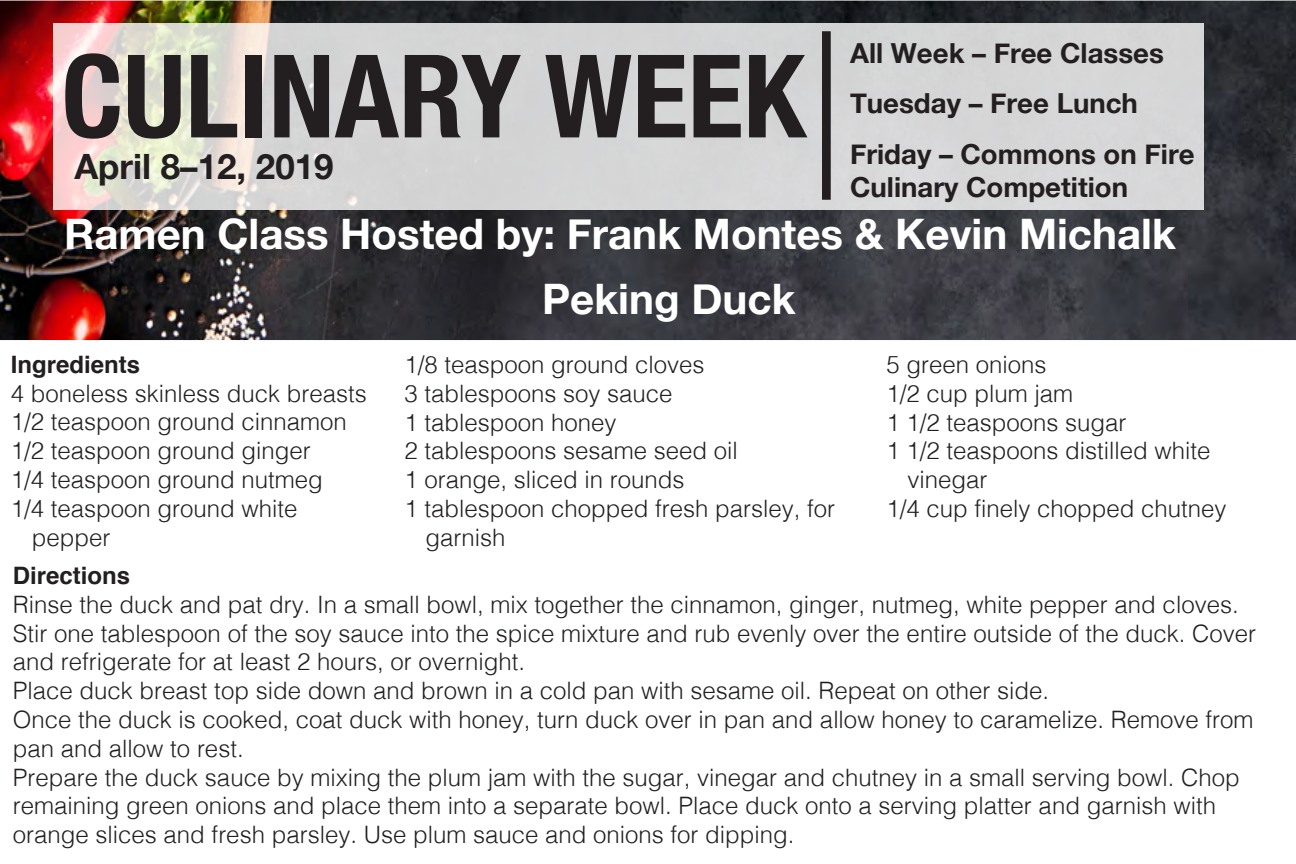
<style>
.page{position:relative;width:1296px;height:864px;background:#fff}
.page>*{position:absolute;margin:0;border:0;box-sizing:border-box;transform-origin:0 0}
.t1{font:700 condensed 115.5px "Helvetica Neue";color:#231f20}
.t2{font:700 42px/65.4px "Helvetica Neue";color:#fff}
.t3{font:700 34.8px "Helvetica Neue";color:#231f20}
.t4{font:700 27.6px/50.7px "Helvetica Neue";color:#231f20}
.t5{font:300 24px/28.8px "Helvetica";color:#231f20}
.t6{font:700 24px "Helvetica";color:#231f20}
</style>
<div class="page">
<img style="left:0;top:1px;width:1296px;height:339px">
<svg style="left:53px;top:23px;width:1151px;height:187px;background:#d8d7d6"></svg>
<div style="left:822px;top:31px;width:9px;height:169px;background:#231f20"></div>
<h1 class="t1" style="left:61px;top:0;width:745px">CULINARY WEEK</h1>
<h3 class="t3" style="left:74px;top:140px;width:261px">April 8–12, 2019</h3>
<p class="t4" style="left:850px;top:28px;width:346px">All Week – Free Classes<br>Tuesday – Free Lunch<br>Friday – Commons on Fire</p>
<p class="t4" style="left:850px;top:163px;width:280px">Culinary Competition</p>
<h2 class="t2" style="left:542px;top:203px;width:636px;text-indent:-478px">Ramen Class Hosted by: Frank Montes &amp; Kevin Michalk<br>Peking Duck</h2>
<p class="t6" style="left:11px;top:345px;width:131px">Ingredients</p>
<p class="t5" style="left:11px;top:377px;width:358px">4 boneless skinless duck breasts</p>
<p class="t5" style="left:11px;top:406px;width:338px">1/2 teaspoon ground cinnamon</p>
<p class="t5" style="left:11px;top:435px;width:302px">1/2 teaspoon ground ginger</p>
<p class="t5" style="left:11px;top:463px;width:314px">1/4 teaspoon ground nutmeg</p>
<p class="t5" style="left:11px;top:492px;width:288px">1/4 teaspoon ground white</p>
<p class="t5" style="left:32px;top:521px;width:80px">pepper</p>
<p class="t5" style="left:404px;top:348px;width:302px">1/8 teaspoon ground cloves</p>
<p class="t5" style="left:404px;top:377px;width:270px">3 tablespoons soy sauce</p>
<p class="t5" style="left:404px;top:406px;width:214px">1 tablespoon honey</p>
<p class="t5" style="left:404px;top:435px;width:335px">2 tablespoons sesame seed oil</p>
<p class="t5" style="left:404px;top:464px;width:282px">1 orange, sliced in rounds</p>
<p class="t5" style="left:404px;top:492px;width:432px">1 tablespoon chopped fresh parsley, for</p>
<p class="t5" style="left:425px;top:521px;width:82px">garnish</p>
<p class="t5" style="left:886px;top:348px;width:162px">5 green onions</p>
<p class="t5" style="left:886px;top:377px;width:188px">1/2 cup plum jam</p>
<p class="t5" style="left:886px;top:406px;width:242px">1 1/2 teaspoons sugar</p>
<p class="t5" style="left:886px;top:435px;width:326px">1 1/2 teaspoons distilled white</p>
<p class="t5" style="left:907px;top:464px;width:82px">vinegar</p>
<p class="t5" style="left:886px;top:492px;width:342px">1/4 cup finely chopped chutney</p>
<p class="t6" style="left:13px;top:556px;width:119px">Directions</p>
<p class="t5" style="left:13px;top:588px;width:1245px">Rinse the duck and pat dry. In a small bowl, mix together the cinnamon, ginger, nutmeg, white pepper and cloves.<br>Stir one tablespoon of the soy sauce into the spice mixture and rub evenly over the entire outside of the duck. Cover and refrigerate for at least 2 hours, or overnight.<br>Place duck breast top side down and brown in a cold pan with sesame oil. Repeat on other side.<br>Once the duck is cooked, coat duck with honey, turn duck over in pan and allow honey to caramelize. Remove from pan and allow to rest.<br>Prepare the duck sauce by mixing the plum jam with the sugar, vinegar and chutney in a small serving bowl. Chop remaining green onions and place them into a separate bowl. Place duck onto a serving platter and garnish with orange slices and fresh parsley. Use plum sauce and onions for dipping.</p>
</div>
